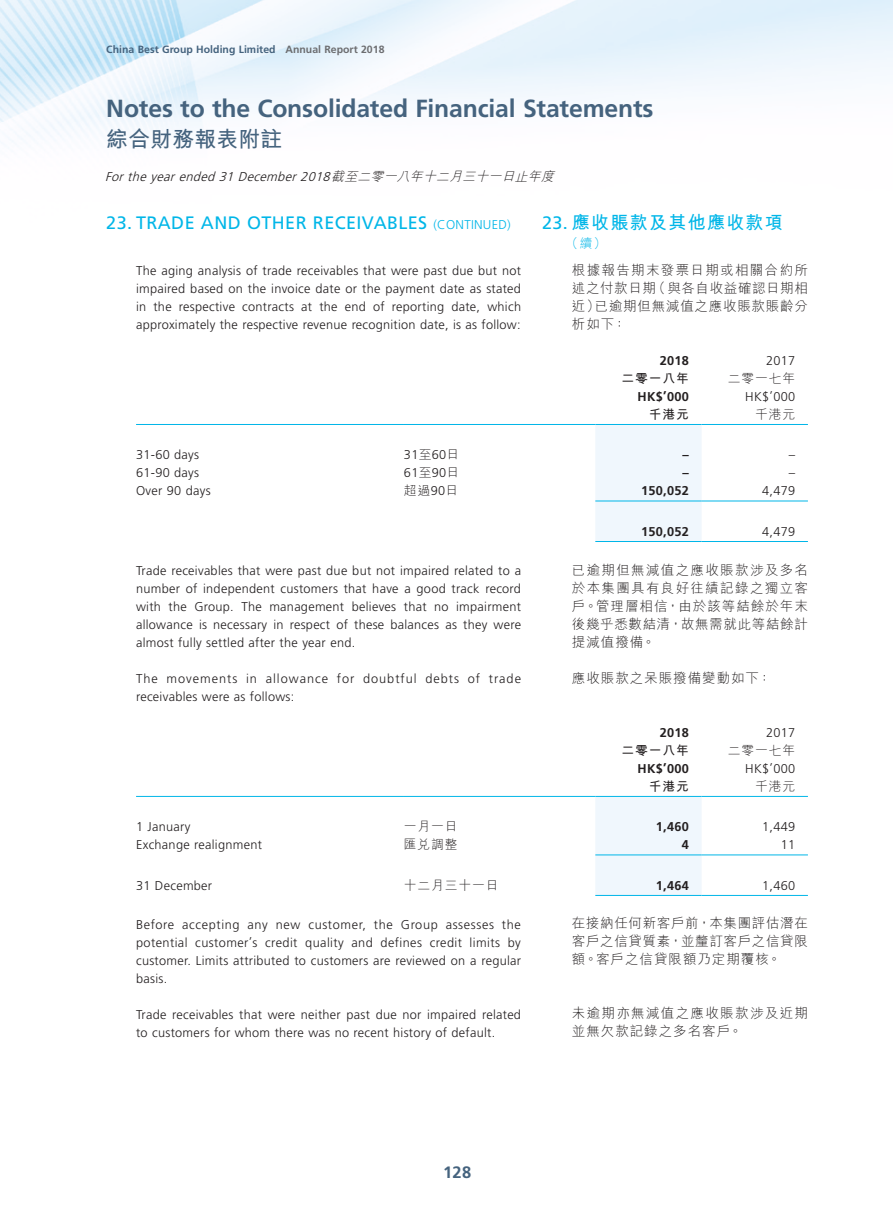
<style>
.page{position:relative;width:893px;height:1212px;background:#fff}
.page>*{position:absolute;margin:0;border:0;box-sizing:border-box;transform-origin:0 0}
.t1{font:700 24.75px "Frutiger LT Std";letter-spacing:-.005em;color:#45637e}
.t2{font:700 21.75px "M Hei HK";letter-spacing:.015em;color:#45637e}
.Heading_1{font:18px "Frutiger LT Std";letter-spacing:.02em;color:#00b6e8}
.C_Heading_1{font:700 18px "M Hei HK";letter-spacing:.07em;color:#00b6e8}
.t3{font:700 16.5px "Frutiger LT Std";color:#45637e}
.C_Body_Text{font:300 13.5px/18px "M Hei HK";letter-spacing:.07em;color:#231f20;text-align:justify}
.C_Body_Text-2{font:300 13.5px/18px "M Hei HK";letter-spacing:.1em;color:#231f20}
.Body_Text{font:300 12.75px/18px "Frutiger LT Std";letter-spacing:.02em;color:#231f20;text-align:justify}
.Body_Text-2{font:300 12.75px/18px "Frutiger LT Std";letter-spacing:.075em;color:#231f20}
.Body_Text-3{font:700 12.75px "Frutiger LT Std";letter-spacing:.02em;color:#231f20}
.t4{font:italic 300 12.75px "Frutiger LT Std";color:#231f20}
.Body_Text-4{font:300 12.75px "M Hei HK";letter-spacing:.07em;color:#231f20}
.Body_Text-5{font:700 12.75px "M Hei HK";letter-spacing:.07em;color:#231f20}
.C_Heading_1-2{font:300 12.75px "M Hei HK";color:#00b6e8}
.t5{font:700 10.5px "Frutiger LT Std";letter-spacing:.005em;color:#45637e}
.s1{color:#6c6d70}
.s2{font-family:"M Hei HK"}
.s3{font-weight:300;font-size:12.75px}
.s4{font-family:"Frutiger LT Std";font-weight:400}
.s5{font-family:"Frutiger LT Std"}
</style>
<div class="page">
<img style="left:0;top:0;width:893px;height:142px">
<div style="left:595px;top:425px;width:107px;height:116px;background:#f0f7fd"></div>
<hr style="left:136px;top:424px;width:268px;height:1px;background:#00b6e8">
<hr style="left:404px;top:424px;width:191px;height:1px;background:#00b6e8">
<hr style="left:595px;top:424px;width:107px;height:1px;background:#00b6e8">
<hr style="left:702px;top:424px;width:106px;height:1px;background:#00b6e8">
<hr style="left:595px;top:501px;width:107px;height:1px;background:#00b6e8">
<hr style="left:702px;top:501px;width:106px;height:1px;background:#00b6e8">
<hr style="left:595px;top:541px;width:107px;height:1px;background:#00b6e8">
<hr style="left:702px;top:541px;width:106px;height:1px;background:#00b6e8">
<div style="left:595px;top:797px;width:107px;height:98px;background:#f0f7fd"></div>
<hr style="left:136px;top:796px;width:268px;height:1px;background:#00b6e8">
<hr style="left:404px;top:796px;width:191px;height:1px;background:#00b6e8">
<hr style="left:595px;top:796px;width:107px;height:1px;background:#00b6e8">
<hr style="left:702px;top:796px;width:106px;height:1px;background:#00b6e8">
<hr style="left:595px;top:854px;width:107px;height:1px;background:#00b6e8">
<hr style="left:702px;top:854px;width:106px;height:1px;background:#00b6e8">
<hr style="left:595px;top:895px;width:107px;height:1px;background:#00b6e8">
<hr style="left:702px;top:895px;width:106px;height:1px;background:#00b6e8">
<p class="t5" style="left:106px;top:43px;width:280px">China Best Group Holding Limited <span class="s1">Annual Report 2018</span></p>
<h1 class="t1" style="left:106px;top:93px;width:549px">Notes to the Consolidated Financial Statements</h1>
<h2 class="t2" style="left:106px;top:123px;width:177px">綜合財務報表附註</h2>
<p class="t4" style="left:105px;top:170px;width:454px">Forthe yearended 31 December2018<span class="s2">截至二零一八年十二月三十一日止年度</span></p>
<p class="Heading_1" style="left:106px;top:212px;width:406px">23. TRADE AND OTHER RECEIVABLES <span class="s3">(CONTINUED)</span></p>
<p class="Body_Text" style="left:136px;top:261px;width:386px">The aging analysis of trade receivables that were past due but not impaired based on the invoice date or the payment date as stated in the respective contracts at the end of reporting date, which approximately the respective revenue recognition date, is as follow:</p>
<p class="C_Heading_1" style="left:542px;top:209px;width:242px"><span class="s4">23.</span> 應收賬款及其他應收款項</p>
<p class="C_Heading_1-2" style="left:566px;top:237px;width:42px">（續）</p>
<p class="C_Body_Text" style="left:572px;top:261px;width:238px">根據報告期末發票日期或相關合約所述之付款日期（與各自收益確認日期相近）已逾期但無減值之應收賬款賬齡分析如下：</p>
<p class="Body_Text-3" style="left:660px;top:353px;width:31px">2018</p>
<p class="Body_Text" style="left:766px;top:351px;width:31px">2017</p>
<p class="Body_Text-5" style="left:621px;top:369px;width:69px">二零一八年</p>
<p class="Body_Text-4" style="left:728px;top:371px;width:69px">二零一七年</p>
<p class="Body_Text-3" style="left:638px;top:389px;width:53px">HK$’000</p>
<p class="Body_Text" style="left:745px;top:387px;width:51px">HK$’000</p>
<p class="Body_Text-5" style="left:649px;top:405px;width:42px">千港元</p>
<p class="Body_Text-4" style="left:755px;top:407px;width:42px">千港元</p>
<p class="Body_Text" style="left:136px;top:446px;width:65px">31-60 days</p>
<p class="Body_Text" style="left:404px;top:446px;width:57px">31<span class="s2">至</span>60<span class="s2">日</span></p>
<p class="Body_Text-3" style="left:682px;top:447px;width:8px">–</p>
<p class="Body_Text" style="left:789px;top:446px;width:8px">–</p>
<p class="Body_Text" style="left:136px;top:464px;width:65px">61-90 days</p>
<p class="Body_Text" style="left:404px;top:464px;width:57px">61<span class="s2">至</span>90<span class="s2">日</span></p>
<p class="Body_Text-3" style="left:682px;top:465px;width:8px">–</p>
<p class="Body_Text" style="left:789px;top:464px;width:8px">–</p>
<p class="Body_Text" style="left:136px;top:482px;width:76px">Over 90 days</p>
<p class="Body_Text-4" style="left:404px;top:484px;width:56px">超過<span class="s5">90</span>日</p>
<p class="Body_Text-3" style="left:641px;top:483px;width:49px">150,052</p>
<p class="Body_Text" style="left:762px;top:482px;width:35px">4,479</p>
<p class="Body_Text-3" style="left:641px;top:524px;width:49px">150,052</p>
<p class="Body_Text" style="left:762px;top:522px;width:35px">4,479</p>
<p class="Body_Text" style="left:136px;top:561px;width:386px">Trade receivables that were past due but not impaired related to a number of independent customers that have a good track record with the Group. The management believes that no impairment allowance is necessary in respect of these balances as they were almost fully settled after the year end.</p>
<p class="Body_Text-2" style="left:136px;top:669px;width:386px">The movements in allowance for doubtful debts of trade receivables were as follows:</p>
<p class="Body_Text-3" style="left:660px;top:725px;width:31px">2018</p>
<p class="Body_Text" style="left:766px;top:723px;width:31px">2017</p>
<p class="Body_Text-5" style="left:621px;top:741px;width:69px">二零一八年</p>
<p class="Body_Text-4" style="left:728px;top:743px;width:69px">二零一七年</p>
<p class="Body_Text-3" style="left:638px;top:761px;width:53px">HK$’000</p>
<p class="Body_Text" style="left:745px;top:759px;width:51px">HK$’000</p>
<p class="Body_Text-5" style="left:649px;top:777px;width:42px">千港元</p>
<p class="Body_Text-4" style="left:755px;top:779px;width:42px">千港元</p>
<p class="Body_Text" style="left:136px;top:818px;width:56px">1 January</p>
<p class="Body_Text-4" style="left:404px;top:820px;width:55px">一月一日</p>
<p class="Body_Text-3" style="left:656px;top:819px;width:35px">1,460</p>
<p class="Body_Text" style="left:762px;top:818px;width:35px">1,449</p>
<p class="Body_Text" style="left:136px;top:836px;width:127px">Exchange realignment</p>
<p class="Body_Text-4" style="left:404px;top:838px;width:55px">匯兌調整</p>
<p class="Body_Text-3" style="left:682px;top:837px;width:9px">4</p>
<p class="Body_Text" style="left:781px;top:836px;width:16px">11</p>
<p class="Body_Text" style="left:136px;top:876px;width:78px">31 December</p>
<p class="Body_Text-4" style="left:404px;top:878px;width:96px">十二月三十一日</p>
<p class="Body_Text-3" style="left:656px;top:878px;width:35px">1,464</p>
<p class="Body_Text" style="left:762px;top:876px;width:35px">1,460</p>
<p class="Body_Text" style="left:136px;top:915px;width:386px">Before accepting any new customer, the Group assesses the potential customer’s credit quality and defines credit limits by customer. Limits attributed to customers are reviewed on a regular basis.</p>
<p class="Body_Text" style="left:136px;top:1005px;width:386px">Trade receivables that were neither past due nor impaired related to customers for whom there was no recent history of default.</p>
<p class="C_Body_Text" style="left:572px;top:560px;width:238px">已逾期但無減值之應收賬款涉及多名於本集團具有良好往績記錄之獨立客戶。管理層相信，由於該等結餘於年末後幾乎悉數結清，故無需就此等結餘計提減值撥備。</p>
<p class="C_Body_Text" style="left:572px;top:668px;width:201px">應收賬款之呆賬撥備變動如下：</p>
<p class="C_Body_Text" style="left:572px;top:914px;width:237px">在接納任何新客戶前，本集團評估潛在客戶之信貸質素，並釐訂客戶之信貸限額。客戶之信貸限額乃定期覆核。</p>
<p class="C_Body_Text-2" style="left:572px;top:1004px;width:238px">未逾期亦無減值之應收賬款涉及近期並無欠款記錄之多名客戶。</p>
<p class="t3" style="left:443px;top:1162px;width:30px">128</p>
</div>
